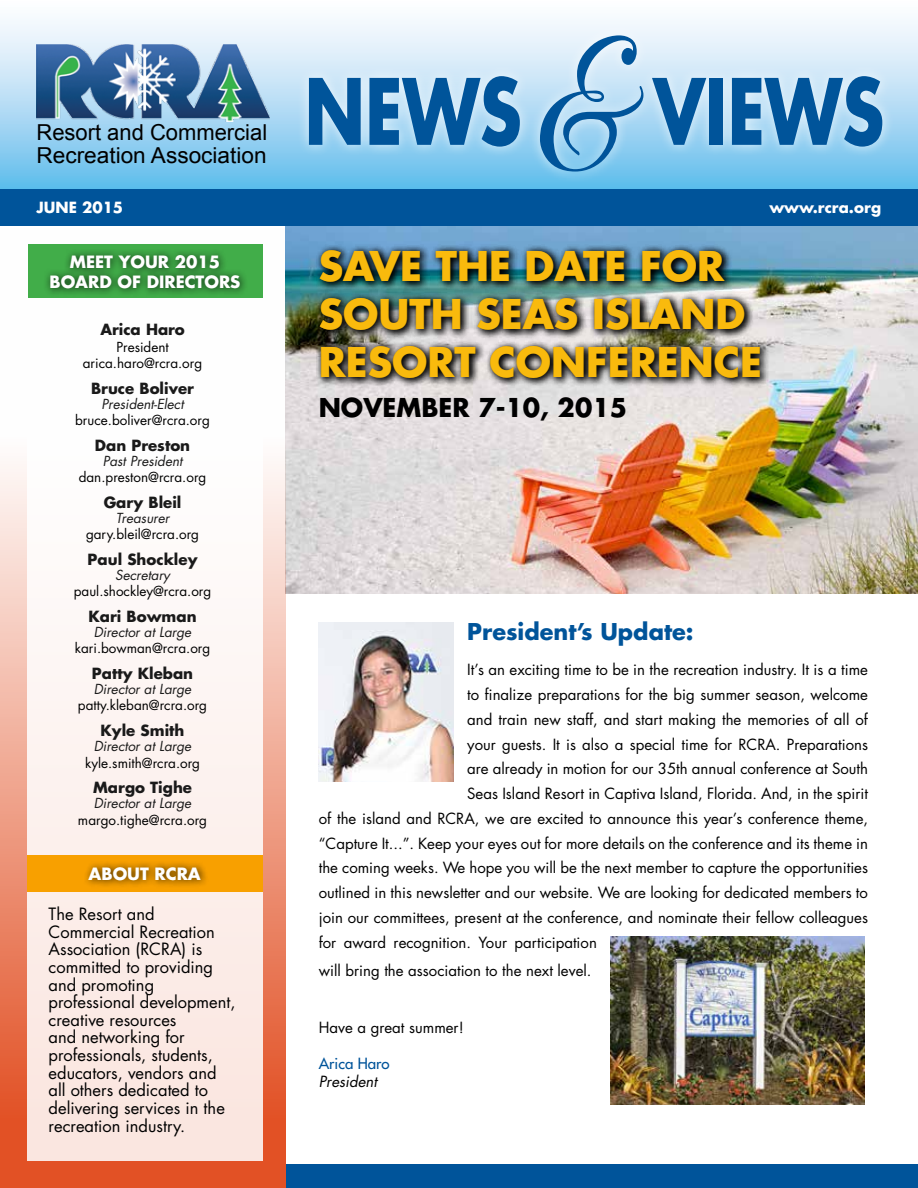
<style>
.page{position:relative;width:918px;height:1188px;background:#fff}
.page>*{position:absolute;margin:0;border:0;box-sizing:border-box;transform-origin:0 0}
.t1{font:700 88.8px "Futura";color:#00549a;scale:.77 1}
.t2{font:700 39.9px/47.8px "Futura";color:#f9ba0d}
.t3{font:700 25.35px "Futura";color:#000}
.t4{font:700 22.5px "Futura";color:#00549a}
.t5{font:21.9px/22.4px "Arial";color:#000}
.t6{font:16.5px/17.5px "Futura";color:#000}
.t7{font:700 16.5px/19.8px "Futura";color:#fff;text-align:center}
.t8{font:15px "Futura";color:#000}
.t9{font:700 15px "Futura";color:#1a1a1a}
.t10{font:700 15px "Futura";color:#fff}
.t11{font:15px "Futura";color:#00549a}
.t12{font:italic 15px "Futura";color:#000}
.t13{font:13.5px/16.5px "Futura";color:#000;text-align:center}
.t14{font:italic 13.5px "Futura";color:#1a1a1a}
.s1{font-family:"Great Vibes";font-weight:400;font-size:182.1px}
</style>
<div class="page">
<img style="left:285px;top:226px;width:633px;height:368px">
<div style="left:0;top:1165px;width:918px;height:23px;background:#00549a"></div>
<svg style="left:0;top:464px;width:285px;height:724px;background:#ec9075"></svg>
<div style="left:27px;top:329px;width:235px;height:832px;background:linear-gradient(to bottom,#fff,#fae5df)"></div>
<svg style="left:0;top:19px;width:918px;height:170px;background:#a5d8f3"></svg>
<img style="left:36px;top:44px;width:233px;height:78px">
<div style="left:0;top:189px;width:918px;height:37px;background:#00549a"></div>
<div style="left:297px;top:23px;width:598px;height:161px;background:#fff;opacity:.75"></div>
<img style="left:319px;top:623px;width:135px;height:159px">
<div style="left:27px;top:855px;width:235px;height:37px;background:#f8a000"></div>
<div style="left:82px;top:860px;width:127px;height:29px;background:#000;opacity:.75"></div>
<div style="left:28px;top:244px;width:235px;height:54px;background:#41ad49"></div>
<div style="left:44px;top:248px;width:205px;height:49px;background:#000;opacity:.75"></div>
<img style="left:610px;top:937px;width:254px;height:168px">
<img style="left:315px;top:244px;width:455px;height:143px">
<h3 class="t5" style="left:36px;top:122px;width:232px">Resort and Commercial<br>Recreation Association</h3>
<p class="t10" style="left:36px;top:197px;width:88px">JUNE 2015</p>
<h1 class="t1" style="left:305px;top:50px;width:754px">NEWS <span class="s1">&amp;</span> VIEWS</h1>
<p class="t10" style="left:769px;top:197px;width:113px">www.rcra.org</p>
<p class="t7" style="left:50px;top:251px;width:192px">MEET YOUR 2015<br>BOARD OF DIRECTORS</p>
<h2 class="t2" style="left:319px;top:241px;width:445px">SAVE THE DATE FOR<br>SOUTH SEAS ISLAND<br>RESORT CONFERENCE</h2>
<h3 class="t3" style="left:319px;top:390px;width:310px">NOVEMBER 7-10, 2015</h3>
<p class="t9" style="left:100px;top:319px;width:86px">Arica Haro</p>
<p class="t13" style="left:83px;top:338px;width:121px">President arica.haro@rcra.org</p>
<p class="t9" style="left:91px;top:378px;width:104px">Bruce Boliver</p>
<p class="t14" style="left:101px;top:394px;width:84px">President-Elect</p>
<p class="t13" style="left:75px;top:412px;width:136px">bruce.boliver@rcra.org</p>
<p class="t9" style="left:95px;top:435px;width:97px">Dan Preston</p>
<p class="t14" style="left:103px;top:451px;width:81px">Past President</p>
<p class="t13" style="left:79px;top:469px;width:129px">dan.preston@rcra.org</p>
<p class="t9" style="left:104px;top:492px;width:79px">Gary Bleil</p>
<p class="t14" style="left:116px;top:509px;width:55px">Treasurer</p>
<p class="t13" style="left:86px;top:526px;width:115px">gary.bleil@rcra.org</p>
<p class="t9" style="left:88px;top:549px;width:111px">Paul Shockley</p>
<p class="t14" style="left:115px;top:566px;width:56px">Secretary</p>
<p class="t13" style="left:74px;top:583px;width:139px">paul.shockley@rcra.org</p>
<p class="t9" style="left:89px;top:606px;width:110px">Kari Bowman</p>
<p class="t14" style="left:94px;top:623px;width:99px">Director at Large</p>
<p class="t13" style="left:75px;top:640px;width:137px">kari.bowman@rcra.org</p>
<p class="t9" style="left:92px;top:663px;width:103px">Patty Kleban</p>
<p class="t14" style="left:94px;top:680px;width:99px">Director at Large</p>
<p class="t13" style="left:78px;top:697px;width:131px">patty.kleban@rcra.org</p>
<p class="t9" style="left:101px;top:720px;width:85px">Kyle Smith</p>
<p class="t14" style="left:94px;top:737px;width:99px">Director at Large</p>
<p class="t13" style="left:85px;top:754px;width:117px">kyle.smith@rcra.org</p>
<p class="t9" style="left:93px;top:777px;width:101px">Margo Tighe</p>
<p class="t14" style="left:94px;top:794px;width:99px">Director at Large</p>
<p class="t13" style="left:78px;top:811px;width:131px">margo.tighe@rcra.org</p>
<h3 class="t4" style="left:467px;top:616px;width:228px">President’s Update:</h3>
<p class="t8" style="left:467px;top:659px;width:402px">It’s an exciting time to be in the recreation industry. It is a time</p>
<p class="t8" style="left:467px;top:684px;width:402px">to finalize preparations for the big summer season, welcome</p>
<p class="t8" style="left:467px;top:709px;width:402px">and train new staff, and start making the memories of all of</p>
<p class="t8" style="left:467px;top:734px;width:402px">your guests. It is also a special time for RCRA. Preparations</p>
<p class="t8" style="left:467px;top:758px;width:402px">are already in motion for our 35th annual conference at South</p>
<p class="t8" style="left:467px;top:783px;width:402px">Seas Island Resort in Captiva Island, Florida. And, in the spirit</p>
<p class="t8" style="left:319px;top:808px;width:551px">of the island and RCRA, we are excited to announce this year’s conference theme,</p>
<p class="t8" style="left:319px;top:833px;width:551px">“Capture It...”. Keep your eyes out for more details on the conference and its theme in</p>
<p class="t8" style="left:319px;top:857px;width:551px">the coming weeks. We hope you will be the next member to capture the opportunities</p>
<p class="t8" style="left:319px;top:882px;width:551px">outlined in this newsletter and our website. We are looking for dedicated members to</p>
<p class="t8" style="left:319px;top:907px;width:551px">join our committees, present at the conference, and nominate their fellow colleagues</p>
<p class="t8" style="left:319px;top:932px;width:280px">for award recognition. Your participation</p>
<p class="t8" style="left:319px;top:960px;width:274px">will bring the association to the next level.</p>
<p class="t7" style="left:89px;top:863px;width:114px">ABOUT RCRA</p>
<p class="t6" style="left:49px;top:905px;width:189px">The Resort and<br>Commercial Recreation<br>Association (RCRA) is committed to providing and promoting professional development, creative resources<br>and networking for professionals, students, educators, vendors and all others dedicated to delivering services in the recreation industry.</p>
<p class="t8" style="left:319px;top:1017px;width:146px">Have a great summer!</p>
<p class="t11" style="left:319px;top:1054px;width:72px">Arica Haro</p>
<p class="t12" style="left:319px;top:1071px;width:60px">President</p>
</div>
